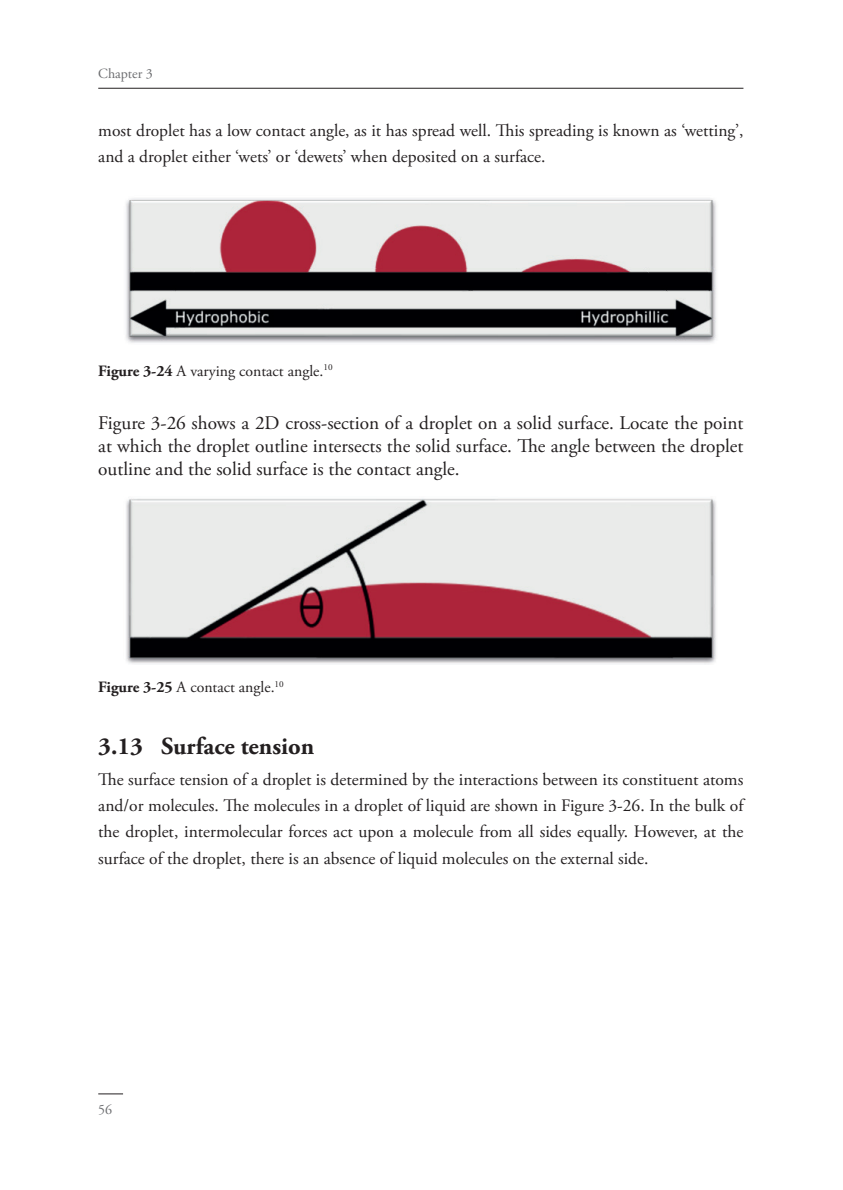
<style>
.page{position:relative;width:843px;height:1190px;background:#fff}
.page>*{position:absolute;margin:0;border:0;box-sizing:border-box;transform-origin:0 0}
.t1{font:700 24.5px "Adobe Garamond Pro";color:#231f20}
.t2{font:19.25px/23.1px "Adobe Garamond Pro";color:#231f20;text-align:justify}
.t3{font:17.5px/26.2px "Adobe Garamond Pro";color:#231f20}
.t4{font:15.75px "Adobe Garamond Pro";color:#231f20}
.t5{font:14px "Adobe Garamond Pro";color:#6c6d70}
.s1{font-weight:700}
</style>
<div class="page">
<hr style="left:98px;top:88px;width:645px;height:1px;background:#231f20">
<svg style="left:98px;top:1093px;width:25px;height:1px"></svg>
<img style="left:126px;top:198px;width:590px;height:145px">
<img style="left:126px;top:498px;width:590px;height:166px">
<p class="t5" style="left:98px;top:65px;width:56px">Chapter 3</p>
<p class="t3" style="left:98px;top:118px;width:646px">most droplet has a low contact angle, as it has spread well. This spreading is known as ‘wetting’, and a droplet either ‘wets’ or ‘dewets’ when deposited on a surface.</p>
<p class="t4" style="left:98px;top:361px;width:236px"><span class="s1">Figure 3-24</span> A varying contact angle.<sup>10</sup></p>
<p class="t2" style="left:98px;top:412px;width:646px">Figure 3-26 shows a 2D cross-section of a droplet on a solid surface. Locate the point at which the droplet outline intersects the solid surface. The angle between the droplet outline and the solid surface is the contact angle.</p>
<p class="t4" style="left:98px;top:678px;width:187px"><span class="s1">Figure 3-25</span> A contact angle.<sup>10</sup></p>
<h1 class="t1" style="left:98px;top:732px;width:217px">3.13 Surface tension</h1>
<p class="t3" style="left:98px;top:767px;width:646px;text-align:justify">The surface tension of a droplet is determined by the interactions between its constituent atoms and/or molecules. The molecules in a droplet of liquid are shown in Figure 3-26. In the bulk of the droplet, intermolecular forces act upon a molecule from all sides equally. However, at the surface of the droplet, there is an absence of liquid molecules on the external side.</p>
<p class="t5" style="left:98px;top:1101px;width:15px">56</p>
</div>
